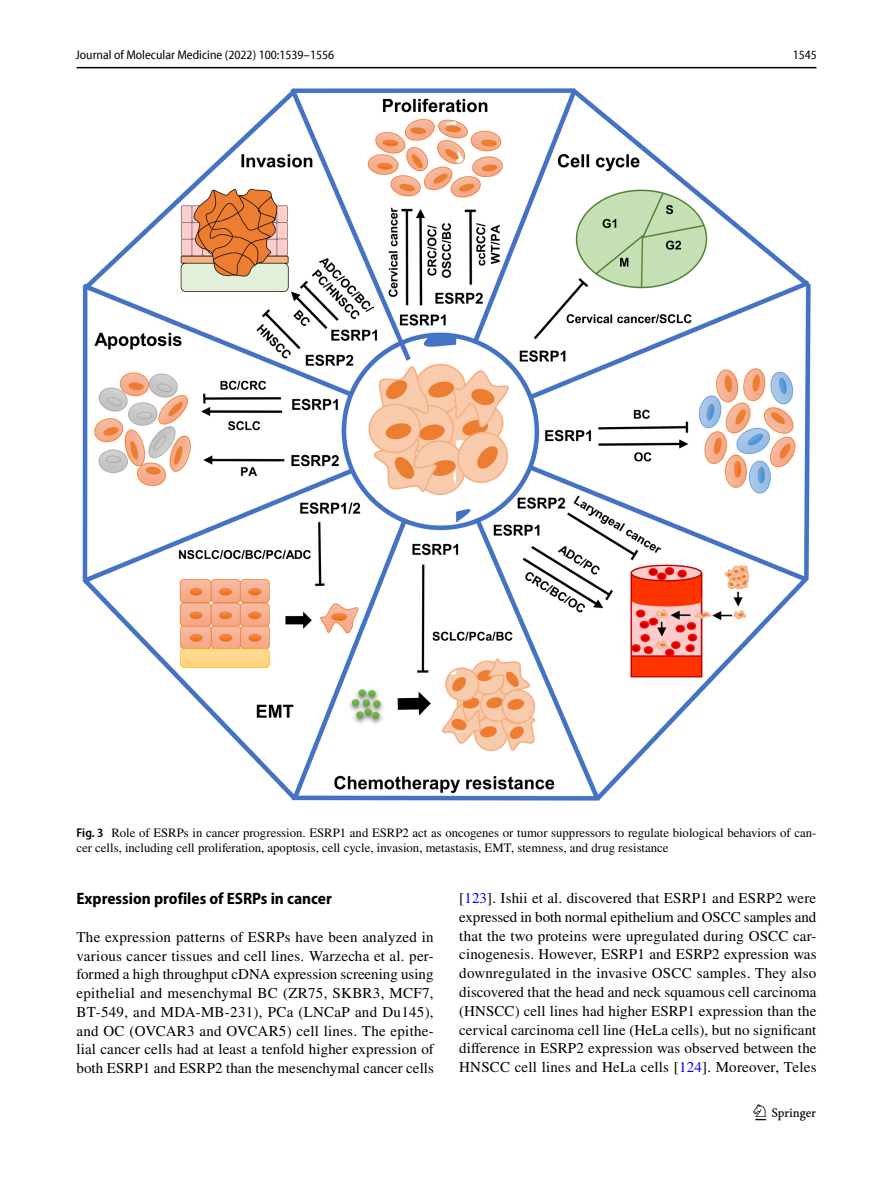
<style>
.page{position:relative;width:893px;height:1187px;background:#fff}
.page>*{position:absolute;margin:0;border:0;box-sizing:border-box;transform-origin:0 0}
.t1{font:22.5px "Springnew Regular 3";color:#000}
.t2{font:700 semi-condensed 16.5px "Myriad Pro";color:#000}
.t3{font:15px/18.8px "STIX";letter-spacing:.005em;color:#000;text-align:justify}
.t4{font:12.75px/15px "STIX";color:#000}
.t5{font:semi-condensed 12.75px "Myriad Pro Unic";color:#000}
.s1{font-family:"Myriad Pro";font-weight:600;font-stretch:semi-condensed}
.s2{color:#00f}
</style>
<div class="page">
<hr style="left:77px;top:67px;width:739px;height:1px;background:#000">
<img style="left:82px;top:88px;width:729px;height:713px">
<p class="t5" style="left:76px;top:50px;width:260px">Journal of Molecular Medicine (2022) 100:1539–1556</p>
<p class="t5" style="left:793px;top:50px;width:26px">1545</p>
<p class="t4" style="left:77px;top:826px;width:741px"><span class="s1">Fig. 3</span> Role of ESRPs in cancer progression. ESRP1 and ESRP2 act as oncogenes or tumor suppressors to regulate biological behaviors of can&shy;cer cells, including cell proliferation, apoptosis, cell cycle, invasion, metastasis, EMT, stemness, and drug resistance</p>
<p class="t2" style="left:77px;top:889px;width:257px">Expression profiles of ESRPs in cancer</p>
<p class="t3" style="left:77px;top:928px;width:359px">The expression patterns of ESRPs have been analyzed in various cancer tissues and cell lines. Warzecha et al. per&shy;formed a high throughput cDNA expression screening using epithelial and mesenchymal BC (ZR75, SKBR3, MCF7, BT-549, and MDA-MB-231), PCa (LNCaP and Du145), and OC (OVCAR3 and OVCAR5) cell lines. The epithe&shy;lial cancer cells had at least a tenfold higher expression of both ESRP1 and ESRP2 than the mesenchymal cancer cells</p>
<p class="t3" style="left:459px;top:889px;width:359px">[<span class="s2">123</span>]. Ishii et al. discovered that ESRP1 and ESRP2 were expressed in both normal epithelium and OSCC samples and that the two proteins were upregulated during OSCC car&shy;cinogenesis. However, ESRP1 and ESRP2 expression was downregulated in the invasive OSCC samples. They also discovered that the head and neck squamous cell carcinoma (HNSCC) cell lines had higher ESRP1 expression than the cervical carcinoma cell line (HeLa cells), but no significant difference in ESRP2 expression was observed between the HNSCC cell lines and HeLa cells [<span class="s2">124</span>]. Moreover, Teles</p>
<h1 class="t1" style="left:755px;top:1104px;width:62px">1 3</h1>
</div>
